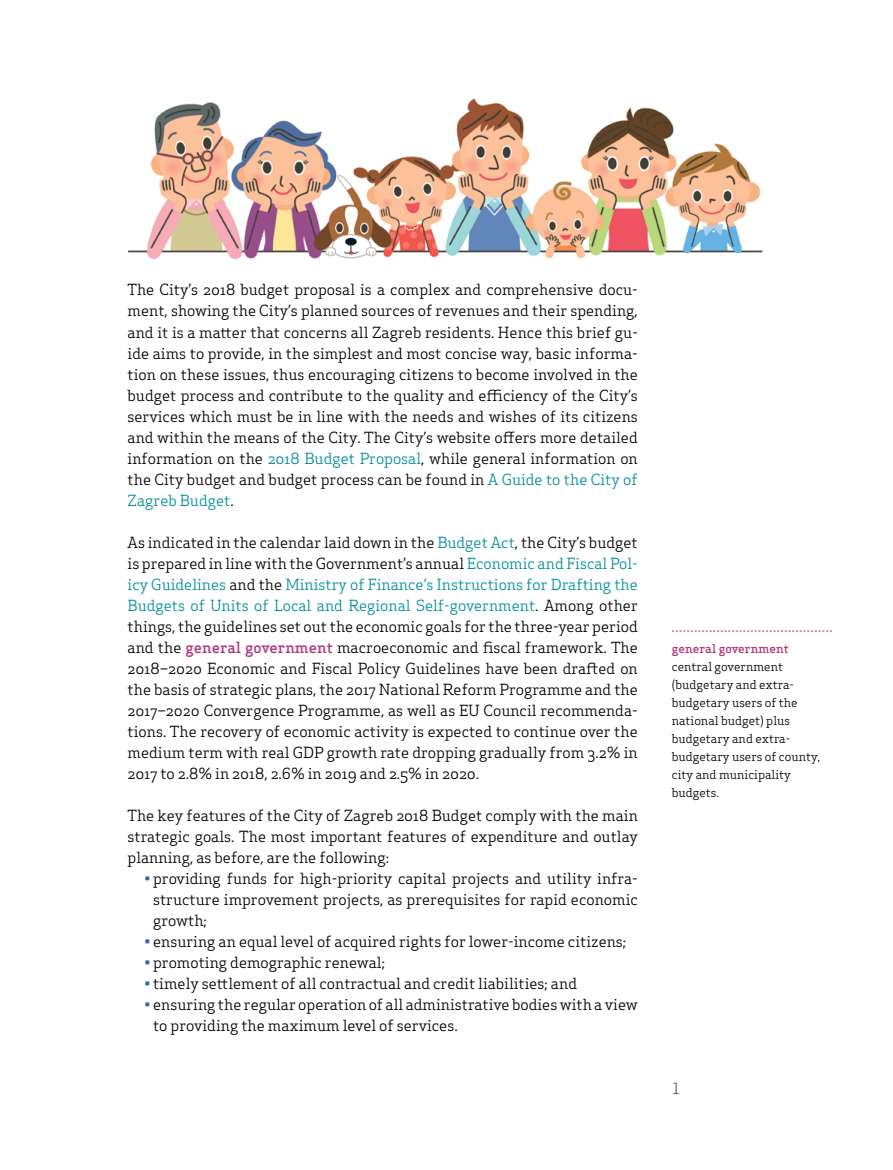
<style>
.page{position:relative;width:893px;height:1170px;background:#fff}
.page>*{position:absolute;margin:0;border:0;box-sizing:border-box;transform-origin:0 0}
.t1{font:15px/21px "Apex Serif";color:#000;text-align:justify}
.t2{font:15px "Apex Serif";color:#58595b}
.t3{font:12px/18px "Apex Serif";color:#000}
.t4{font:500 12px "Apex Serif";color:#b03779}
.s1{color:#008d9b}
.s2{font-weight:500;color:#b03779}
.s3{color:#3363af}
</style>
<div class="page">
<img style="left:128px;top:98px;width:635px;height:161px">
<svg style="left:672px;top:630px;width:160px;height:1px"></svg>
<p class="t1" style="left:128px;top:279px;width:512px">The City’s 2018 budget proposal is a complex and comprehensive docu&shy;ment, showing the City’s planned sources of revenues and their spending, and it is a matter that concerns all Zagreb residents. Hence this brief gu&shy;ide aims to provide, in the simplest and most concise way, basic informa&shy;tion on these issues, thus encouraging citizens to become involved in the budget process and contribute to the quality and efficiency of the City’s services which must be in line with the needs and wishes of its citizens and within the means of the City. The City’s website offers more detailed information on the <span class="s1">2018 Budget Proposal</span>, while general information on the City budget and budget process can be found in <span class="s1">A Guide to the City of Zagreb Budget</span>.</p>
<p class="t1" style="left:128px;top:531px;width:512px">As indicated in the calendar laid down in the <span class="s1">Budget Act</span>, the City’s budget is prepared in line with the Government’s annual <span class="s1">Economic and Fiscal Pol&shy;icy Guidelines</span> and the <span class="s1">Ministry of Finance’s Instructions for Drafting the Budgets of Units of Local and Regional Self-government</span>. Among other things, the guidelines set out the economic goals for the three-year period and the <span class="s2">general government</span> macroeconomic and fiscal framework. The 2018–2020 Economic and Fiscal Policy Guidelines have been drafted on the basis of strategic plans, the 2017 National Reform Programme and the 2017–2020 Convergence Programme, as well as EU Council recommenda&shy;tions. The recovery of economic activity is expected to continue over the medium term with real GDP growth rate dropping gradually from 3.2% in 2017 to 2.8% in 2018, 2.6% in 2019 and 2.5% in 2020.</p>
<p class="t1" style="left:128px;top:804px;width:512px">The key features of the City of Zagreb 2018 Budget comply with the main strategic goals. The most important features of expenditure and outlay planning, as before, are the following:</p>
<p class="t1" style="left:153px;top:867px;width:486px;text-indent:-9px"><span class="s3">•</span> providing funds for high-priority capital projects and utility infra&shy;structure improvement projects, as prerequisites for rapid economic growth;</p>
<p class="t1" style="left:145px;top:930px;width:483px"><span class="s3">•</span> ensuring an equal level of acquired rights for lower-income citizens;</p>
<p class="t1" style="left:145px;top:951px;width:242px"><span class="s3">•</span> promoting demographic renewal;</p>
<p class="t1" style="left:145px;top:972px;width:434px"><span class="s3">•</span> timely settlement of all contractual and credit liabilities; and</p>
<p class="t1" style="left:153px;top:993px;width:486px;text-indent:-9px"><span class="s3">•</span> ensuring the regular operation of all administrative bodies with a view to providing the maximum level of services.</p>
<p class="t4" style="left:672px;top:640px;width:119px">general government</p>
<p class="t3" style="left:672px;top:657px;width:150px">central government (budgetary and extra&shy;budgetary users of the national budget) plus budgetary and extra&shy;budgetary users of county, city and municipality budgets.</p>
<p class="t2" style="left:672px;top:1078px;width:10px">1</p>
</div>
